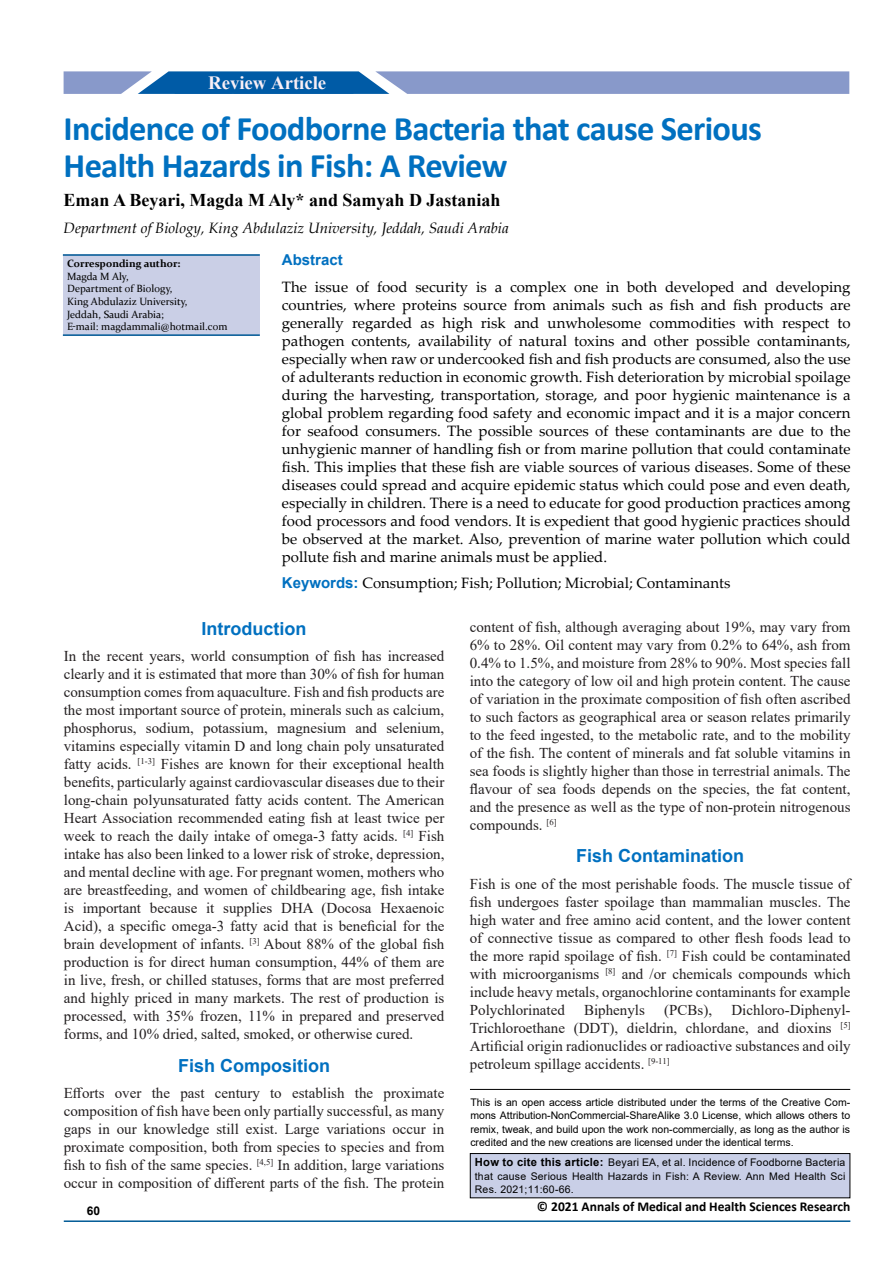
<style>
.page{position:relative;width:893px;height:1263px;background:#fff}
.page>*{position:absolute;margin:0;border:0;box-sizing:border-box;transform-origin:0 0}
.t1{font:700 34.5px/37.5px "Calibri";letter-spacing:-.02em;color:#0070c0}
.t2{font:700 18.75px "Times New Roman";color:#f9eff6}
.t3{font:700 18.6px "Times New Roman";color:#fff}
.t4{font:700 18px "Arial";color:#0070c0}
.t5{font:700 18px "Times New Roman";color:#000}
.t6{font:15px/18px "Times New Roman";color:#231f20;text-align:justify}
.t7{font:15px/18px "Palatino Linotype";color:#000;text-align:justify}
.t8{font:italic 15px "Book Antiqua";color:#000}
.t9{font:700 15px "Arial";color:#0070c0}
.t10{font:700 13.5px "Calibri";color:#000}
.t11{font:700 12px "Arial";color:#000}
.t12{font:10.5px/13.5px "Arial";letter-spacing:.01em;color:#000;text-align:justify}
.t13{font:10.5px/12.6px "Constantia";color:#000}
.t14{font:700 10.5px "Constantia";color:#000}
.s1{font-family:"Arial";font-weight:700;color:#0070c0}
.s2{font-weight:700;font-size:11.25px}
</style>
<div class="page">
<hr style="left:64px;top:1220px;width:786px;height:2px;background:#005a96">
<svg style="left:64px;top:71px;width:785px;height:23px;background:#879ccb"></svg>
<div style="left:175px;top:72px;width:178px;height:22px;background:#005ba6"></div>
<div style="left:63px;top:254px;width:196px;height:81px;background:#cacfe6"></div>
<hr style="left:63px;top:254px;width:197px;height:2px;background:#005a96">
<hr style="left:63px;top:334px;width:197px;height:2px;background:#005a96">
<div style="left:470px;top:1153px;width:380px;height:45px;background:#c9cfe7"></div>
<div style="left:470px;top:1153px;width:380px;height:45px;border:1px solid #000"></div>
<hr style="left:470px;top:1089px;width:380px;height:1px;background:#000">
<p class="t3" style="left:201px;top:69px;width:69px">Orig nal</p>
<p class="t2" style="left:208px;top:69px;width:120px">Review Article</p>
<h1 class="t1" style="left:64px;top:109px;width:700px">Incidence of Foodborne Bacteria that cause Serious<br>Health Hazards in Fish: A Review</h1>
<p class="t5" style="left:64px;top:187px;width:439px">Eman A Beyari, Magda M Aly* and Samyah D Jastaniah</p>
<p class="t8" style="left:64px;top:217px;width:447px">Department of Biology, King Abdulaziz University, Jeddah, Saudi Arabia</p>
<p class="t14" style="left:67px;top:256px;width:115px">Corresponding author:</p>
<p class="t13" style="left:67px;top:269px;width:162px">Magda M Aly,<br>Department of Biology,<br>King Abdulaziz University,<br>Jeddah, Saudi Arabia;<br>E mail: magdammali@hotmail.com</p>
<p class="t13" style="left:72px;top:319px;width:5px">-</p>
<p class="t9" style="left:282px;top:249px;width:62px">Abstract</p>
<p class="t7" style="left:282px;top:277px;width:570px">The issue of food security is a complex one in both developed and developing countries, where proteins source from animals such as fish and fish products are generally regarded as high risk and unwholesome commodities with respect to pathogen contents, availability of natural toxins and other possible contaminants, especially when raw or undercooked fish and fish products are consumed, also the use of adulterants reduction in economic growth. Fish deterioration by microbial spoilage during the harvesting, transportation, storage, and poor hygienic maintenance is a global problem regarding food safety and economic impact and it is a major concern for seafood consumers. The possible sources of these contaminants are due to the unhygienic manner of handling fish or from marine pollution that could contaminate fish. This implies that these fish are viable sources of various diseases. Some of these diseases could spread and acquire epidemic status which could pose and even death, especially in children. There is a need to educate for good production practices among food processors and food vendors. It is expedient that good hygienic practices should be observed at the market. Also, prevention of marine water pollution which could pollute fish and marine animals must be applied.</p>
<p class="t7" style="left:282px;top:573px;width:450px"><span class="s1">Keywords:</span> Consumption; Fish; Pollution; Microbial; Contaminants</p>
<p class="t4" style="left:202px;top:616px;width:106px">Introduction</p>
<p class="t6" style="left:64px;top:647px;width:382px">In the recent years, world consumption of fish has increased clearly and it is estimated that more than 30% of fish for human consumption comes from aquaculture. Fish and fish products are the most important source of protein, minerals such as calcium, phosphorus, sodium, potassium, magnesium and selenium, vitamins especially vitamin D and long chain poly unsaturated fatty acids. <sup>[1-3]</sup> Fishes are known for their exceptional health benefits, particularly against cardiovascular diseases due to their long-chain polyunsaturated fatty acids content. The American Heart Association recommended eating fish at least twice per week to reach the daily intake of omega-3 fatty acids. <sup>[4]</sup> Fish intake has also been linked to a lower risk of stroke, depression, and mental decline with age. For pregnant women, mothers who are breastfeeding, and women of childbearing age, fish intake is important because it supplies DHA (Docosa Hexaenoic Acid), a specific omega-3 fatty acid that is beneficial for the brain development of infants. <sup>[3]</sup> About 88% of the global fish production is for direct human consumption, 44% of them are in live, fresh, or chilled statuses, forms that are most preferred and highly priced in many markets. The rest of production is processed, with 35% frozen, 11% in prepared and preserved forms, and 10% dried, salted, smoked, or otherwise cured.</p>
<p class="t4" style="left:178px;top:1053px;width:154px">Fish Composition</p>
<p class="t6" style="left:64px;top:1084px;width:382px">Efforts over the past century to establish the proximate composition of fish have been only partially successful, as many gaps in our knowledge still exist. Large variations occur in proximate composition, both from species to species and from fish to fish of the same species. <sup>[4,5]</sup> In addition, large variations occur in composition of different parts of the fish. The protein</p>
<p class="t6" style="left:470px;top:617px;width:382px">content of fish, although averaging about 19%, may vary from 6% to 28%. Oil content may vary from 0.2% to 64%, ash from 0.4% to 1.5%, and moisture from 28% to 90%. Most species fall into the category of low oil and high protein content. The cause of variation in the proximate composition of fish often ascribed to such factors as geographical area or season relates primarily to the feed ingested, to the metabolic rate, and to the mobility of the fish. The content of minerals and fat soluble vitamins in sea foods is slightly higher than those in terrestrial animals. The flavour of sea foods depends on the species, the fat content, and the presence as well as the type of non-protein nitrogenous compounds. <sup>[6]</sup></p>
<p class="t4" style="left:576px;top:843px;width:170px">Fish Contamination</p>
<p class="t6" style="left:470px;top:874px;width:382px">Fish is one of the most perishable foods. The muscle tissue of fish undergoes faster spoilage than mammalian muscles. The high water and free amino acid content, and the lower content of connective tissue as compared to other flesh foods lead to the more rapid spoilage of fish. <sup>[7]</sup> Fish could be contaminated with microorganisms <sup>[8]</sup> and /or chemicals compounds which include heavy metals, organochlorine contaminants for example Polychlorinated</p>
<p class="t6" style="left:470px;top:1000px;width:382px;text-indent:262px">Dichloro-Diphenyl-Trichloroethane (DDT), dieldrin, chlordane, and dioxins <sup>[5] </sup>Artificial origin radionuclides or radioactive substances and oily petroleum spillage accidents. <sup>[9-11]</sup></p>
<p class="t6" style="left:584px;top:1000px;width:62px">Biphenyls</p>
<p class="t6" style="left:664px;top:1000px;width:49px">(PCBs),</p>
<p class="t12" style="left:470px;top:1095px;width:381px">This is an open access article distributed under the terms of the Creative Com&shy;mons Attribution-NonCommercial-ShareAlike 3.0 License, which allows others to remix, tweak, and build upon the work non-commercially, as long as the author is credited and the new creations are licensed under the identical terms.</p>
<p class="t12" style="left:475px;top:1156px;width:372px"><span class="s2">How to cite this article:</span> Beyari EA, et al. Incidence of Foodborne Bacteria that cause Serious Health Hazards in Fish: A Review. Ann Med Health Sci Res. 2021;11:60-66.</p>
<p class="t11" style="left:87px;top:1202px;width:15px">60</p>
<p class="t10" style="left:537px;top:1197px;width:315px">© 2021 Annals of Medical and Health Sciences Research</p>
</div>
